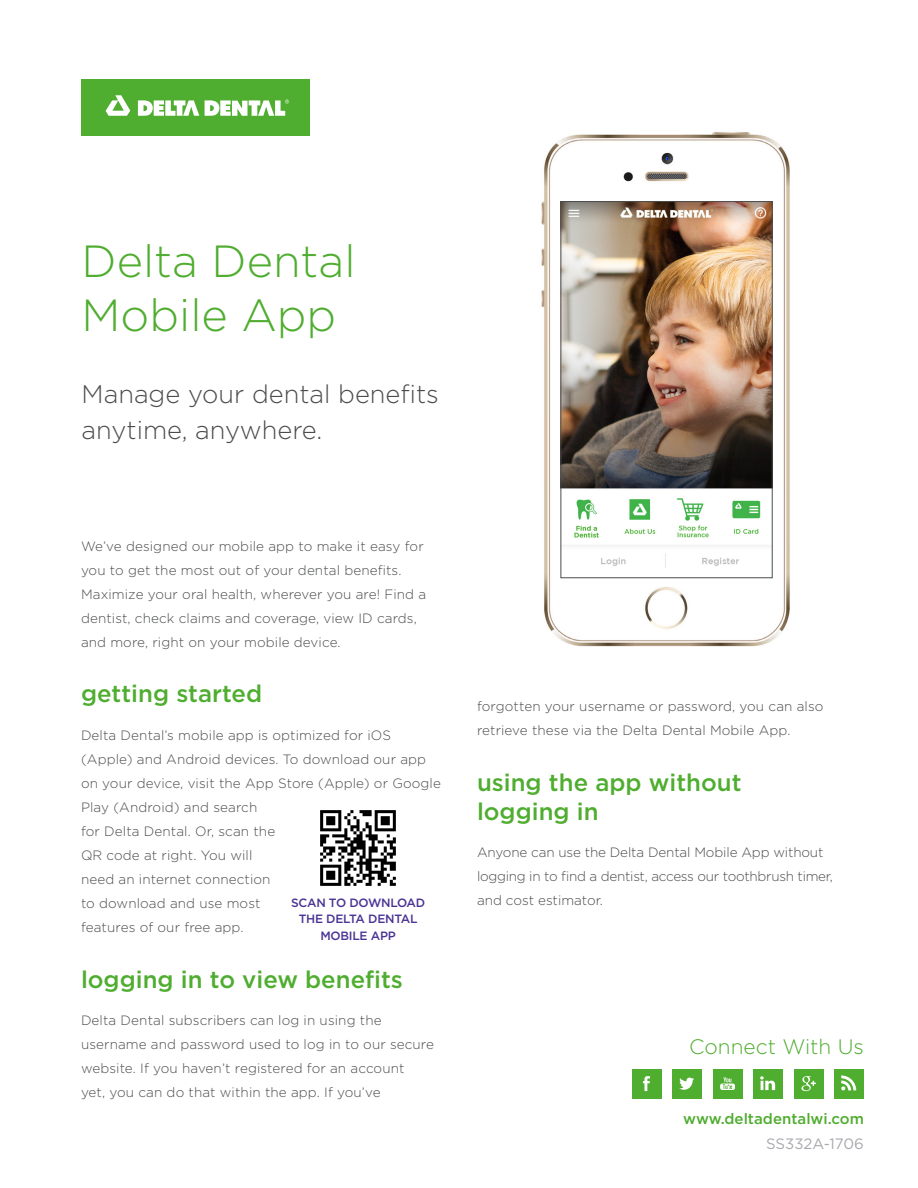
<style>
.page{position:relative;width:918px;height:1188px;background:#fff}
.page>*{position:absolute;margin:0;border:0;box-sizing:border-box;transform-origin:0 0}
.t1{font:300 45px "Gotham";color:#4fad2f}
.t2{font:300 25.5px/36px "Gotham";color:#4b4c4d}
.Paragraph_Style_1{font:500 24px/28.8px "Gotham";color:#4fad2f}
.t3{font:300 20.85px "Gotham";color:#4fad2f}
.t4{font:500 15px "Gotham";color:#4fad2f}
.t5{font:15px "Gotham";color:#a8a9ad}
.Paragraph_Style_1-2{font:300 13.5px/24px "Gotham";letter-spacing:.01em;color:#4b4c4d}
.Paragraph_Style_1-3{font:300 13.5px/24px "Gotham";letter-spacing:-.01em;color:#4b4c4d}
.t6{font:500 12px/16.5px "Gotham";letter-spacing:-.02em;color:#4a3394;text-align:center}
</style>
<div class="page">
<div style="left:81px;top:80px;width:229px;height:56px;background:#4fad2f"></div>
<svg style="left:106px;top:95px;width:24px;height:21px"></svg>
<svg style="left:138px;top:100px;width:61px;height:16px"></svg>
<svg style="left:205px;top:100px;width:84px;height:16px"></svg>
<div style="left:632px;top:1069px;width:29px;height:30px;background:#4fad2f"></div>
<svg style="left:643px;top:1076px;width:7px;height:15px"></svg>
<div style="left:672px;top:1069px;width:30px;height:30px;background:#4fad2f"></div>
<svg style="left:679px;top:1078px;width:15px;height:12px"></svg>
<div style="left:713px;top:1069px;width:29px;height:30px;background:#4fad2f"></div>
<svg style="left:720px;top:1077px;width:15px;height:13px"></svg>
<div style="left:753px;top:1069px;width:30px;height:30px;background:#4fad2f"></div>
<svg style="left:760px;top:1076px;width:15px;height:14px"></svg>
<div style="left:794px;top:1069px;width:29px;height:30px;background:#4fad2f"></div>
<svg style="left:801px;top:1076px;width:15px;height:15px"></svg>
<div style="left:834px;top:1069px;width:30px;height:30px;background:#4fad2f"></div>
<svg style="left:841px;top:1075px;width:15px;height:15px"></svg>
<img style="left:320px;top:810px;width:76px;height:76px">
<img style="left:541px;top:132px;width:249px;height:514px">
<img style="left:563px;top:203px;width:207px;height:373px">
<div style="left:561px;top:201px;width:211px;height:377px;border:1px solid #4b4c4d"></div>
<p class="t1" style="left:82px;top:233px;width:276px">Delta Dental</p>
<p class="t1" style="left:82px;top:287px;width:256px">Mobile App</p>
<p class="t2" style="left:82px;top:375px;width:359px">Manage your dental benefits anytime, anywhere.</p>
<p class="Paragraph_Style_1-2" style="left:81px;top:533px;width:347px">We’ve designed our mobile app to make it easy for you to get the most out of your dental benefits.<br>Maximize your oral health, wherever you are! Find a dentist, check claims and coverage, view ID cards, and more, right on your mobile device.</p>
<p class="Paragraph_Style_1" style="left:81px;top:679px;width:183px">getting started</p>
<p class="Paragraph_Style_1-2" style="left:81px;top:723px;width:361px">Delta Dental’s mobile app is optimized for iOS (Apple) and Android devices. To download our app on your device, visit the App Store (Apple) or Google Play (Android) and search<br>for Delta Dental. Or, scan the<br>QR code at right. You will<br>need an internet connection<br>to download and use most<br>features of our free app.</p>
<p class="Paragraph_Style_1" style="left:81px;top:965px;width:323px">logging in to view benefits</p>
<p class="Paragraph_Style_1-2" style="left:81px;top:1008px;width:355px">Delta Dental subscribers can log in using the username and password used to log in to our secure website. If you haven’t registered for an account<br>yet, you can do that within the app. If you’ve</p>
<p class="t6" style="left:291px;top:894px;width:136px">SCAN TO DOWNLOAD</p>
<p class="t6" style="left:299px;top:911px;width:120px">THE DELTA DENTAL<br>MOBILE APP</p>
<p class="Paragraph_Style_1-2" style="left:477px;top:694px;width:348px">forgotten your username or password, you can also retrieve these via the Delta Dental Mobile App.</p>
<p class="Paragraph_Style_1" style="left:477px;top:768px;width:266px">using the app without logging in</p>
<p class="Paragraph_Style_1-3" style="left:477px;top:840px;width:357px">Anyone can use the Delta Dental Mobile App without logging in to find a dentist, access our toothbrush timer, and cost estimator.</p>
<p class="t3" style="left:689px;top:1033px;width:176px">Connect With Us</p>
<p class="t4" style="left:683px;top:1108px;width:182px">www.deltadentalwi.com</p>
<p class="t5" style="left:766px;top:1134px;width:99px">SS332A-1706</p>
</div>
